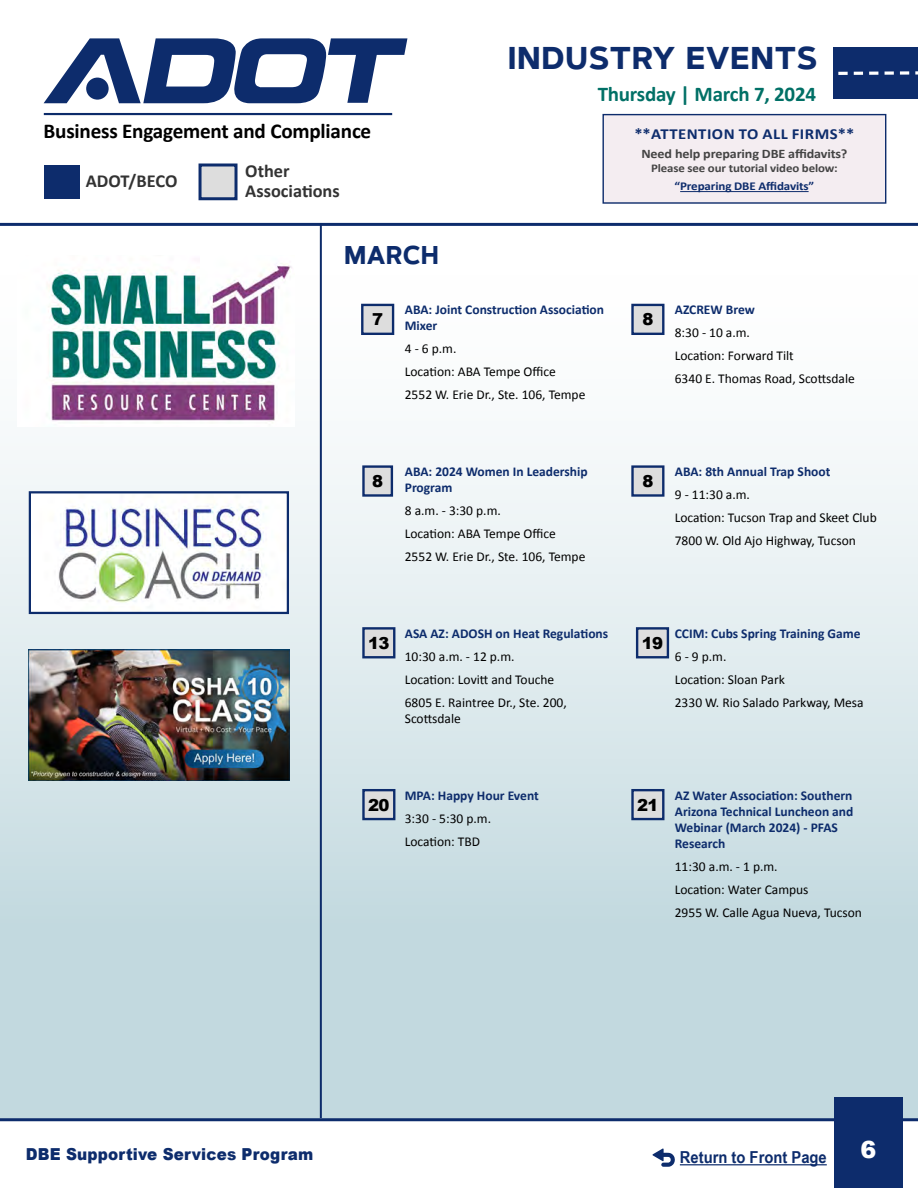
<style>
.page{position:relative;width:918px;height:1188px;background:#fff}
.page>*{position:absolute;margin:0;border:0;box-sizing:border-box;transform-origin:0 0}
.t1{font:700 31.5px "Artegra Sans SC";letter-spacing:.04em;color:#0d2c6c}
.t2{font:700 25.65px "Artegra Sans";letter-spacing:.04em;color:#0d2c6c;scale:.94 1}
.t3{font:900 23.7px "Arial";color:#fff}
.t4{font:700 21.15px "Calibri";letter-spacing:-.01em;color:#000}
.t5{font:700 21px "Calibri";letter-spacing:-.01em;color:#007066}
.t6{font:700 18.3px/19.2px "Calibri";color:#333}
.t7{font:900 16.5px "Arial";letter-spacing:.01em;color:#0d2c6c;scale:.92 1}
.t8{font:700 16.5px "Arial Narrow";color:#0d2c6c;scale:1.09 1}
.t9{font:900 16.5px "Arial";letter-spacing:-.05em;color:#000}
.t10{font:700 15.45px "Calibri";letter-spacing:.03em;color:#0d2c6c;scale:1.09 1}
.t11{font:13.5px/23px "Calibri";color:#000}
.t12{font:700 13.5px/16.2px "Calibri";color:#0d2c6c}
.t13{font:700 13.05px "Calibri";letter-spacing:-.01em;color:#444;scale:1.09 1}
.t14{font:700 12px "Calibri";letter-spacing:-.01em;color:#0d2c6c;scale:1.09 1}
.t15{font:700 11.85px "Calibri";letter-spacing:-.01em;color:#444;scale:1.09 1}
</style>
<div class="page">
<div style="left:833px;top:48px;width:85px;height:51px;background:#0d2c6c"></div>
<svg style="left:838px;top:71px;width:80px;height:4px"></svg>
<svg style="left:44px;top:38px;width:363px;height:64px"></svg>
<div style="left:31px;top:102px;width:371px;height:14px;background:#9d71a4;opacity:.34"></div>
<div style="left:0;top:211px;width:918px;height:907px;background:linear-gradient(to bottom,#fff,#bbd5db)"></div>
<div style="left:44px;top:165px;width:36px;height:34px;background:#0d2c6c"></div>
<div style="left:199px;top:164px;width:39px;height:36px;background:#ddd;border:3px solid #0d2c6c"></div>
<div style="left:319px;top:210px;width:15px;height:917px;background:#9d71a4;opacity:.34"></div>
<div style="left:603px;top:115px;width:283px;height:88px;background:#f4edf1"></div>
<hr style="left:680px;top:191px;width:129px;height:1px;background:#0d2c6c">
<div style="left:602px;top:114px;width:284px;height:90px;border:1px solid #0d2c6c"></div>
<img style="left:17px;top:255px;width:277px;height:171px">
<img style="left:32px;top:494px;width:254px;height:117px">
<div style="left:29px;top:491px;width:260px;height:123px;border:2px solid #0d2c6c"></div>
<div style="left:363px;top:467px;width:29px;height:28px;background:#ddd"></div>
<div style="left:362px;top:465px;width:31px;height:32px;border:2px solid #0d2c6c"></div>
<div style="left:362px;top:305px;width:31px;height:29px;background:#ddd"></div>
<div style="left:361px;top:304px;width:33px;height:31px;border:2px solid #0d2c6c"></div>
<div style="left:633px;top:305px;width:30px;height:29px;background:#ddd"></div>
<div style="left:631px;top:304px;width:33px;height:31px;border:2px solid #0d2c6c"></div>
<div style="left:633px;top:467px;width:30px;height:28px;background:#ddd"></div>
<div style="left:631px;top:465px;width:33px;height:32px;border:2px solid #0d2c6c"></div>
<div style="left:363px;top:628px;width:31px;height:29px;background:#ddd"></div>
<div style="left:362px;top:627px;width:33px;height:31px;border:2px solid #0d2c6c"></div>
<img style="left:29px;top:650px;width:261px;height:130px">
<div style="left:363px;top:790px;width:31px;height:29px;background:#ddd"></div>
<div style="left:362px;top:789px;width:33px;height:31px;border:2px solid #0d2c6c"></div>
<div style="left:633px;top:790px;width:30px;height:29px;background:#ddd"></div>
<div style="left:631px;top:789px;width:33px;height:31px;border:2px solid #0d2c6c"></div>
<div style="left:637px;top:628px;width:31px;height:29px;background:#ddd"></div>
<div style="left:636px;top:627px;width:33px;height:31px;border:2px solid #0d2c6c"></div>
<hr style="left:680px;top:1164px;width:147px;height:1px;background:#0d2c6c">
<svg style="left:653px;top:1148px;width:22px;height:19px"></svg>
<hr style="left:0;top:1118px;width:918px;height:3px;background:#0d2c6c">
<div style="left:834px;top:1097px;width:69px;height:91px;background:#0d2c6c"></div>
<h3 class="t4" style="left:44px;top:116px;width:329px">Business Engagement and Compliance</h3>
<h3 class="t6" style="left:86px;top:171px;width:93px">ADOT/BECO</h3>
<h3 class="t6" style="left:245px;top:161px;width:96px">Other<br>Associations</h3>
<h2 class="t2" style="left:344px;top:236px;width:102px">MARCH</h2>
<h1 class="t1" style="left:508px;top:34px;width:310px">INDUSTRY EVENTS</h1>
<h3 class="t5" style="left:598px;top:79px;width:220px">Thursday | March 7, 2024</h3>
<p class="t10" style="left:635px;top:123px;width:203px">**ATTENTION TO ALL FIRMS**</p>
<p class="t13" style="left:641px;top:145px;width:191px">Need help preparing DBE affidavits?</p>
<p class="t15" style="left:651px;top:160px;width:173px">Please see our tutorial video below:</p>
<p class="t14" style="left:675px;top:178px;width:130px">“Preparing DBE Affidavits”</p>
<p class="t12" style="left:405px;top:301px;width:201px">ABA: Joint Construction Association<br>Mixer</p>
<p class="t11" style="left:405px;top:337px;width:182px">4 - 6 p.m.<br>Location: ABA Tempe Office<br>2552 W. Erie Dr., Ste. 106, Tempe</p>
<p class="t9" style="left:372px;top:307px;width:13px">7</p>
<p class="t9" style="left:642px;top:307px;width:13px">8</p>
<p class="t12" style="left:675px;top:301px;width:82px">AZCREW Brew</p>
<p class="t11" style="left:675px;top:320px;width:182px">8:30 - 10 a.m.<br>Location: Forward Tilt<br>6340 E. Thomas Road, Scottsdale</p>
<p class="t9" style="left:372px;top:469px;width:13px">8</p>
<p class="t12" style="left:405px;top:463px;width:184px">ABA: 2024 Women In Leadership<br>Program</p>
<p class="t11" style="left:405px;top:499px;width:182px">8 a.m. - 3:30 p.m.<br>Location: ABA Tempe Office<br>2552 W. Erie Dr., Ste. 106, Tempe</p>
<p class="t9" style="left:642px;top:469px;width:13px">8</p>
<p class="t12" style="left:675px;top:463px;width:157px">ABA: 8th Annual Trap Shoot</p>
<p class="t11" style="left:675px;top:482px;width:204px">9 - 11:30 a.m.<br>Location: Tucson Trap and Skeet Club<br>7800 W. Old Ajo Highway, Tucson</p>
<p class="t9" style="left:368px;top:631px;width:23px">13</p>
<p class="t12" style="left:405px;top:625px;width:205px">ASA AZ: ADOSH on Heat Regulations</p>
<p class="t11" style="left:405px;top:644px;width:164px">10:30 a.m. - 12 p.m.<br>Location: Lovitt and Touche<br>6805 E. Raintree Dr., Ste. 200,</p>
<p class="t11" style="left:405px;top:707px;width:58px">Scottsdale</p>
<p class="t9" style="left:642px;top:631px;width:23px">19</p>
<p class="t12" style="left:675px;top:625px;width:187px">CCIM: Cubs Spring Training Game</p>
<p class="t11" style="left:675px;top:644px;width:190px">6 - 9 p.m.<br>Location: Sloan Park<br>2330 W. Rio Salado Parkway, Mesa</p>
<p class="t12" style="left:405px;top:787px;width:136px">MPA: Happy Hour Event</p>
<p class="t11" style="left:405px;top:806px;width:88px">3:30 - 5:30 p.m.<br>Location: TBD</p>
<p class="t9" style="left:368px;top:793px;width:23px">20</p>
<p class="t9" style="left:637px;top:793px;width:23px">21</p>
<p class="t12" style="left:675px;top:787px;width:180px">AZ Water Association: Southern<br>Arizona Technical Luncheon and<br>Webinar (March 2024) - PFAS<br>Research</p>
<p class="t11" style="left:675px;top:855px;width:189px">11:30 a.m. - 1 p.m.<br>Location: Water Campus<br>2955 W. Calle Agua Nueva, Tucson</p>
<p class="t7" style="left:26px;top:1142px;width:314px">DBE Supportive Services Program</p>
<p class="t8" style="left:680px;top:1145px;width:136px">Return to Front Page</p>
<h3 class="t3" style="left:860px;top:1132px;width:17px">6</h3>
</div>
